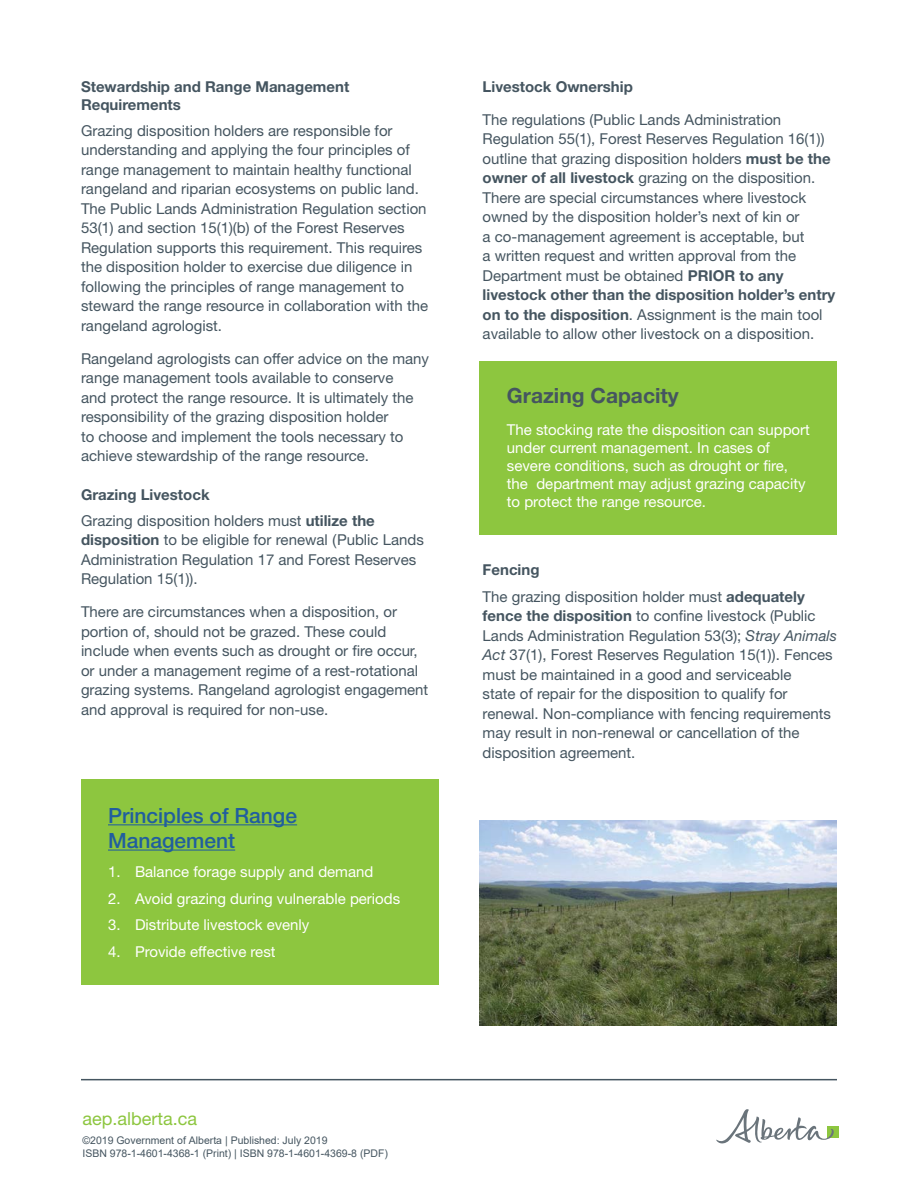
<style>
.page{position:relative;width:918px;height:1188px;background:#fff}
.page>*{position:absolute;margin:0;border:0;box-sizing:border-box;transform-origin:0 0}
.t1{font:500 21px/25.2px "Helvetica Neue LT Std";color:#215e9e}
.t2{font:700 21px "Helvetica Neue LT Std";color:#455560}
.t3{font:18px "Helvetica Neue LT Std";color:#8dc63f}
.t4{font:15px/19.5px "Helvetica Neue LT Std";color:#455560}
.t5{font:15px/18px "Helvetica Neue LT Std";color:#fff}
.t6{font:700 15px/18px "Helvetica Neue LT Std";color:#455560}
.t7{font:10.5px/12.6px "Arial";color:#455560}
.s1{font-weight:700}
.s2{font-family:"Arial"}
.s3{font-style:italic}
</style>
<div class="page">
<hr style="left:81px;top:1079px;width:756px;height:1px;background:#455560">
<div style="left:827px;top:1127px;width:11px;height:11px;background:#8dc63f"></div>
<svg style="left:716px;top:1109px;width:118px;height:34px"></svg>
<div style="left:81px;top:780px;width:357px;height:205px;background:#8dc63f"></div>
<hr style="left:108px;top:824px;width:189px;height:1px;background:#215e9e">
<hr style="left:108px;top:850px;width:127px;height:1px;background:#215e9e">
<img style="left:480px;top:821px;width:356px;height:205px">
<div style="left:480px;top:361px;width:357px;height:174px;background:#8dc63f"></div>
<p class="t6" style="left:81px;top:77px;width:270px">Stewardship and Range Management<br>Requirements</p>
<p class="t4" style="left:81px;top:121px;width:349px">Grazing disposition holders are responsible for understanding and applying the four principles of range management to maintain healthy functional rangeland and riparian ecosystems on public land.<br>The Public Lands Administration Regulation section 53(1) and section 15(1)(b) of the Forest Reserves Regulation supports this requirement. This requires the disposition holder to exercise due diligence in following the principles of range management to steward the range resource in collaboration with the rangeland agrologist.</p>
<p class="t4" style="left:81px;top:349px;width:350px">Rangeland agrologists can offer advice on the many range management tools available to conserve<br>and protect the range resource. It is ultimately the responsibility of the grazing disposition holder<br>to choose and implement the tools necessary to achieve stewardship of the range resource.</p>
<p class="t4" style="left:81px;top:481px;width:295px;line-height:26.2px"><span class="s1">Grazing Livestock<br></span>Grazing disposition holders must <span class="s1">utilize the</span></p>
<p class="t4" style="left:81px;top:530px;width:345px"><span class="s1">disposition</span> to be eligible for renewal <span class="s2">(</span>Public Lands<br>Administration Regulation 17 and Forest Reserves<br>Regulation 15(1)).</p>
<p class="t4" style="left:81px;top:602px;width:349px">There are circumstances when a disposition, or portion of, should not be grazed. These could include when events such as drought or fire occur, or under a management regime of a rest-rotational grazing systems. Rangeland agrologist engagement and approval is required for non-use.</p>
<h1 class="t1" style="left:108px;top:802px;width:191px">Principles of Range<br>Management</h1>
<p class="t5" style="left:108px;top:862px;width:267px">1. Balance forage supply and demand</p>
<p class="t5" style="left:108px;top:889px;width:294px">2. Avoid grazing during vulnerable periods</p>
<p class="t5" style="left:108px;top:916px;width:203px">3. Distribute livestock evenly</p>
<p class="t5" style="left:108px;top:942px;width:169px">4. Provide effective rest</p>
<p class="t6" style="left:483px;top:77px;width:152px">Livestock Ownership</p>
<p class="t4" style="left:483px;top:109px;width:354px">The regulations (Public Lands Administration Regulation 55(1), Forest Reserves Regulation 16(1)) outline that grazing disposition holders <span class="s1">must be the owner of all livestock</span> grazing on the disposition.<br>There are special circumstances where livestock owned by the disposition holder’s next of kin or<br>a co-management agreement is acceptable, but<br>a written request and written approval from the Department must be obtained <span class="s1">PRIOR to any livestock other than the disposition holder’s entry on to the disposition</span>. Assignment is the main tool available to allow other livestock on a disposition.</p>
<h1 class="t2" style="left:507px;top:383px;width:173px">Grazing Capacity</h1>
<p class="t5" style="left:507px;top:420px;width:305px">The stocking rate the disposition can support under current management. In cases of severe conditions, such as drought or fire, the department may adjust grazing capacity to protect the range resource.</p>
<p class="t4" style="left:483px;top:557px;width:324px;line-height:26.2px"><span class="s1">Fencing<br></span>The grazing disposition holder must <span class="s1">adequately</span></p>
<p class="t4" style="left:483px;top:606px;width:356px"><span class="s1">fence the disposition</span> to confine livestock (Public Lands Administration Regulation 53(3); <span class="s3">Stray Animals Act</span> 37(1), Forest Reserves Regulation 15(1)). Fences must be maintained in a good and serviceable<br>state of repair for the disposition to qualify for renewal. Non-compliance with fencing requirements may result in non-renewal or cancellation of the disposition agreement.</p>
<p class="t3" style="left:82px;top:1108px;width:116px">aep.alberta.ca</p>
<p class="t7" style="left:82px;top:1134px;width:307px">©2019 Government of Alberta | Published: July 2019<br>ISBN 978-1-4601-4368-1 (Print) | ISBN 978-1-4601-4369-8 (PDF)</p>
</div>
